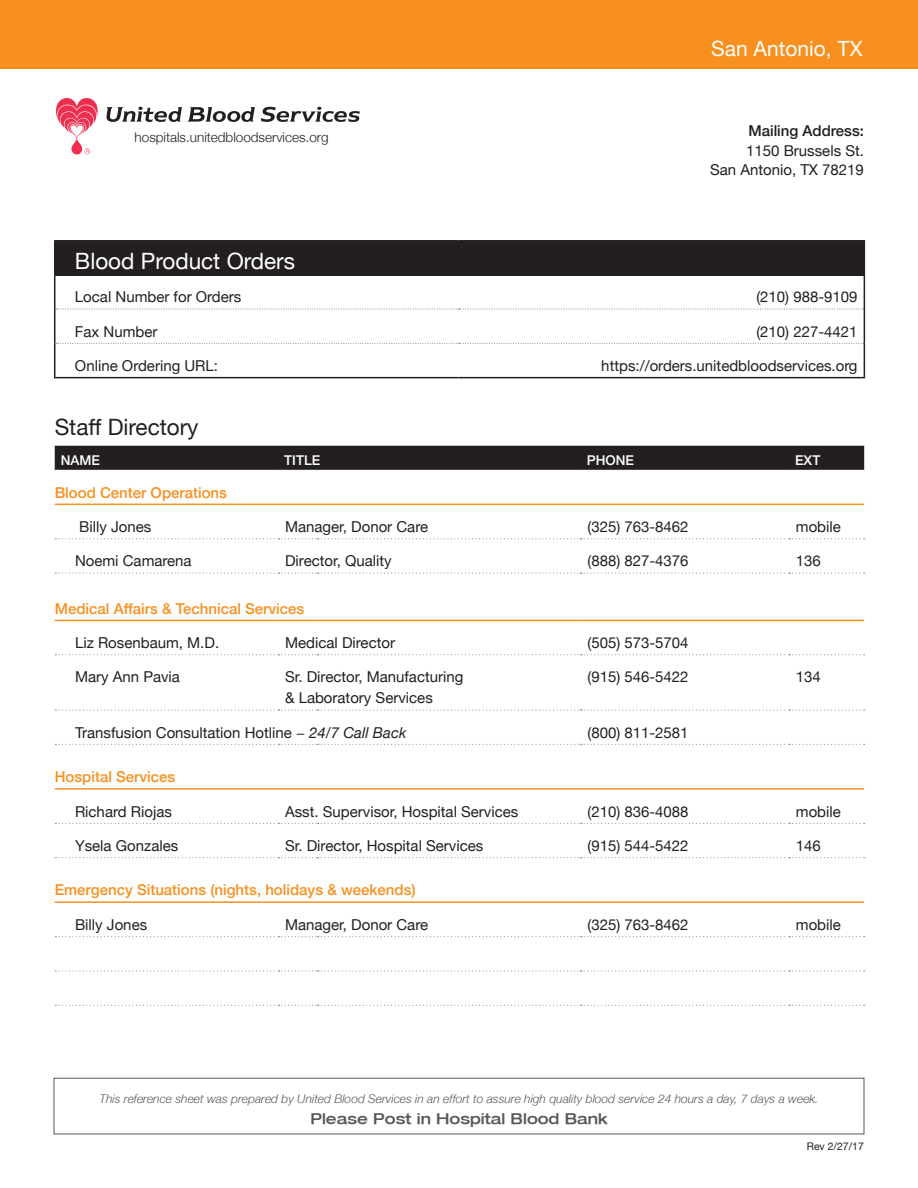
<style>
.page{position:relative;width:918px;height:1188px;background:#fff}
.page>*{position:absolute;margin:0;border:0;box-sizing:border-box;transform-origin:0 0}
.Staff_Name{font:22.5px "Helvetica Neue";color:#fff}
.t1{font:22.5px "Helvetica Neue";color:#231f20}
.t2{font:21px "Helvetica Neue";color:#fff}
.Staff_Name-2{font:15px/21px "Helvetica Neue";color:#231f20}
.Orange{font:500 15px "Helvetica Neue";color:#f7901f}
.t3{font:500 15px/19.5px "Helvetica Neue";color:#231f20}
.t4{font:500 expanded 15px "Helvetica Neue LT";color:#57585a}
.t5{font:300 13.5px "Helvetica Neue";color:#231f20}
.t6{font:500 13.5px "Helvetica Neue";color:#fff}
.t7{font:italic 300 12px "Helvetica Neue LT";color:#57585a}
.t8{font:10.5px "Helvetica Neue";color:#231f20}
.s1{font-weight:400}
.s2{font-style:italic}
</style>
<div class="page">
<div style="left:0;top:0;width:918px;height:68px;background:#f7901f"></div>
<div style="left:55px;top:446px;width:809px;height:24px;background:#231f20"></div>
<svg style="left:55px;top:709px;width:810px;height:2px"></svg>
<hr style="left:55px;top:504px;width:223px;height:1px;background:#f7901f">
<hr style="left:278px;top:504px;width:40px;height:1px;background:#f7901f">
<hr style="left:318px;top:504px;width:263px;height:1px;background:#f7901f">
<hr style="left:55px;top:620px;width:223px;height:1px;background:#f7901f">
<hr style="left:278px;top:620px;width:40px;height:1px;background:#f7901f">
<hr style="left:318px;top:620px;width:263px;height:1px;background:#f7901f">
<hr style="left:581px;top:620px;width:208px;height:1px;background:#f7901f">
<hr style="left:789px;top:620px;width:75px;height:1px;background:#f7901f">
<svg style="left:55px;top:654px;width:810px;height:1px"></svg>
<hr style="left:55px;top:788px;width:223px;height:2px;background:#f7901f">
<hr style="left:278px;top:788px;width:40px;height:2px;background:#f7901f">
<hr style="left:318px;top:788px;width:263px;height:2px;background:#f7901f">
<hr style="left:581px;top:788px;width:208px;height:2px;background:#f7901f">
<hr style="left:789px;top:788px;width:75px;height:2px;background:#f7901f">
<svg style="left:55px;top:823px;width:810px;height:1px"></svg>
<hr style="left:55px;top:901px;width:223px;height:2px;background:#f7901f">
<hr style="left:278px;top:901px;width:40px;height:2px;background:#f7901f">
<hr style="left:318px;top:901px;width:263px;height:2px;background:#f7901f">
<hr style="left:581px;top:901px;width:208px;height:2px;background:#f7901f">
<hr style="left:789px;top:901px;width:75px;height:2px;background:#f7901f">
<svg style="left:55px;top:538px;width:810px;height:1px"></svg>
<svg style="left:55px;top:573px;width:810px;height:1px"></svg>
<svg style="left:55px;top:857px;width:810px;height:1px"></svg>
<svg style="left:55px;top:936px;width:810px;height:1px"></svg>
<svg style="left:55px;top:970px;width:810px;height:2px"></svg>
<svg style="left:55px;top:1005px;width:810px;height:1px"></svg>
<hr style="left:581px;top:504px;width:208px;height:1px;background:#f7901f">
<hr style="left:789px;top:504px;width:75px;height:1px;background:#f7901f">
<svg style="left:55px;top:744px;width:810px;height:1px"></svg>
<div style="left:54px;top:1078px;width:810px;height:56px;border:1px solid #57585a"></div>
<svg style="left:106px;top:107px;width:76px;height:15px"></svg>
<svg style="left:188px;top:107px;width:67px;height:15px"></svg>
<svg style="left:261px;top:107px;width:99px;height:15px"></svg>
<svg style="left:56px;top:98px;width:42px;height:57px"></svg>
<div style="left:55px;top:241px;width:809px;height:34px;background:#231f20"></div>
<svg style="left:56px;top:308px;width:808px;height:2px"></svg>
<svg style="left:56px;top:343px;width:808px;height:1px"></svg>
<hr style="left:54px;top:240px;width:405px;height:2px;background:#231f20">
<hr style="left:54px;top:242px;width:1px;height:33px;background:#231f20">
<hr style="left:459px;top:240px;width:406px;height:2px;background:#231f20">
<hr style="left:864px;top:242px;width:1px;height:33px;background:#231f20">
<hr style="left:54px;top:275px;width:1px;height:34px;background:#231f20">
<hr style="left:864px;top:275px;width:1px;height:34px;background:#231f20">
<hr style="left:54px;top:309px;width:1px;height:34px;background:#231f20">
<hr style="left:864px;top:309px;width:1px;height:34px;background:#231f20">
<hr style="left:54px;top:343px;width:1px;height:34px;background:#231f20">
<hr style="left:864px;top:343px;width:1px;height:34px;background:#231f20">
<hr style="left:54px;top:377px;width:405px;height:1px;background:#231f20">
<hr style="left:459px;top:377px;width:406px;height:1px;background:#231f20">
<p class="t5" style="left:135px;top:127px;width:196px">hospitals.unitedbloodservices.org</p>
<p class="t2" style="left:711px;top:33px;width:153px">San Antonio, TX</p>
<p class="t3" style="left:746px;top:120px;width:119px">Mailing Address:<br><span class="s1">1150 Brussels St.</span></p>
<p class="Staff_Name-2" style="left:710px;top:160px;width:155px">San Antonio, TX 78219</p>
<p class="Staff_Name" style="left:75px;top:244px;width:222px">Blood Product Orders</p>
<p class="Staff_Name-2" style="left:75px;top:287px;width:168px">Local Number for Orders</p>
<p class="Staff_Name-2" style="left:756px;top:287px;width:103px">(210) 988-9109</p>
<p class="Staff_Name-2" style="left:75px;top:322px;width:84px">Fax Number</p>
<p class="Staff_Name-2" style="left:756px;top:322px;width:103px">(210) 227-4421</p>
<p class="Staff_Name-2" style="left:75px;top:356px;width:145px">Online Ordering URL:</p>
<p class="Staff_Name-2" style="left:601px;top:356px;width:258px">https://orders.unitedbloodservices.org</p>
<p class="t1" style="left:55px;top:411px;width:145px">Staff Directory</p>
<p class="t6" style="left:61px;top:449px;width:41px">NAME</p>
<p class="t6" style="left:284px;top:449px;width:38px">TITLE</p>
<p class="t6" style="left:587px;top:449px;width:49px">PHONE</p>
<p class="t6" style="left:795px;top:449px;width:27px">EXT</p>
<p class="Orange" style="left:55px;top:480px;width:174px">Blood Center Operations</p>
<p class="Staff_Name-2" style="left:79px;top:517px;width:74px">Billy Jones</p>
<p class="Staff_Name-2" style="left:285px;top:517px;width:145px">Manager, Donor Care</p>
<p class="Staff_Name-2" style="left:587px;top:517px;width:103px">(325) 763-8462</p>
<p class="Staff_Name-2" style="left:796px;top:517px;width:47px">mobile</p>
<p class="Staff_Name-2" style="left:75px;top:551px;width:118px">Noemi Camarena</p>
<p class="Staff_Name-2" style="left:285px;top:551px;width:108px">Director, Quality</p>
<p class="Staff_Name-2" style="left:587px;top:551px;width:103px">(888) 827-4376</p>
<p class="Staff_Name-2" style="left:796px;top:551px;width:27px">136</p>
<p class="Orange" style="left:55px;top:596px;width:251px">Medical Affairs &amp; Technical Services</p>
<p class="Staff_Name-2" style="left:75px;top:633px;width:146px">Liz Rosenbaum, M.D.</p>
<p class="Staff_Name-2" style="left:285px;top:633px;width:112px">Medical Director</p>
<p class="Staff_Name-2" style="left:587px;top:633px;width:103px">(505) 573-5704</p>
<p class="Staff_Name-2" style="left:75px;top:667px;width:107px">Mary Ann Pavia</p>
<p class="Staff_Name-2" style="left:285px;top:667px;width:180px">Sr. Director, Manufacturing &amp; Laboratory Services</p>
<p class="Staff_Name-2" style="left:587px;top:667px;width:103px">(915) 546-5422</p>
<p class="Staff_Name-2" style="left:796px;top:667px;width:27px">134</p>
<p class="Staff_Name-2" style="left:75px;top:723px;width:333px">Transfusion Consultation Hotline − <span class="s2">24/7 Call Back</span></p>
<p class="Staff_Name-2" style="left:587px;top:723px;width:103px">(800) 811-2581</p>
<p class="Orange" style="left:55px;top:765px;width:122px">Hospital Services</p>
<p class="Staff_Name-2" style="left:75px;top:802px;width:98px">Richard Riojas</p>
<p class="Staff_Name-2" style="left:285px;top:802px;width:235px">Asst. Supervisor, Hospital Services</p>
<p class="Staff_Name-2" style="left:587px;top:802px;width:103px">(210) 836-4088</p>
<p class="Staff_Name-2" style="left:796px;top:802px;width:47px">mobile</p>
<p class="Staff_Name-2" style="left:75px;top:836px;width:105px">Ysela Gonzales</p>
<p class="Staff_Name-2" style="left:285px;top:836px;width:200px">Sr. Director, Hospital Services</p>
<p class="Staff_Name-2" style="left:587px;top:836px;width:103px">(915) 544-5422</p>
<p class="Staff_Name-2" style="left:796px;top:836px;width:27px">146</p>
<p class="Orange" style="left:55px;top:878px;width:362px">Emergency Situations (nights, holidays &amp; weekends)</p>
<p class="Staff_Name-2" style="left:75px;top:915px;width:74px">Billy Jones</p>
<p class="Staff_Name-2" style="left:285px;top:915px;width:145px">Manager, Donor Care</p>
<p class="Staff_Name-2" style="left:587px;top:915px;width:103px">(325) 763-8462</p>
<p class="Staff_Name-2" style="left:796px;top:915px;width:47px">mobile</p>
<p class="t7" style="left:99px;top:1091px;width:721px">This reference sheet was prepared by United Blood Services in an effort to assure high quality blood service 24 hours a day, 7 days a week.</p>
<p class="t4" style="left:310px;top:1109px;width:299px">Please Post in Hospital Blood Bank</p>
<p class="t8" style="left:807px;top:1139px;width:59px">Rev 2/27/17</p>
</div>
